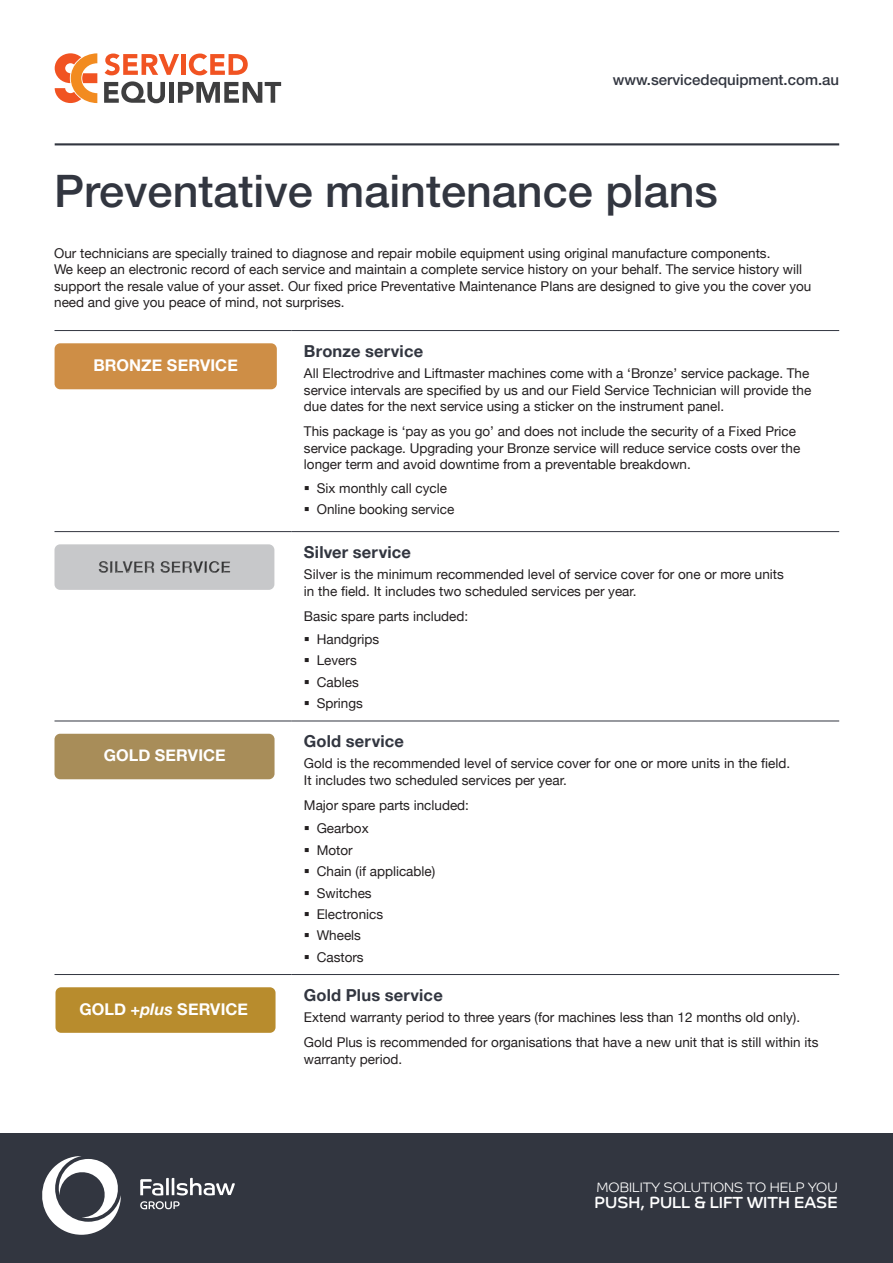
<style>
.page{position:relative;width:893px;height:1263px;background:#fff}
.page>*{position:absolute;margin:0;border:0;box-sizing:border-box;transform-origin:0 0}
.t1{font:500 45px "Helvetica Neue";color:#323640}
.TH{font:700 16.5px "Helvetica Neue";letter-spacing:.01em;color:#323640}
.Head_1{font:700 16.2px "Helvetica Neue";letter-spacing:.005em;color:#fff}
.t2{font:16.2px "Co Headline";color:#fff}
.t3{font:700 16.2px "Helvetica Neue";letter-spacing:.01em;color:#4b4c4d}
.t4{font:500 15px "Helvetica Neue";color:#323640}
.t5{font:300 13.65px "Co Headline";color:#fff}
.Body{font:13.5px/16.5px "Helvetica Neue";color:#231f20}
.s1{font-style:italic}
</style>
<div class="page">
<hr style="left:55px;top:143px;width:784px;height:2px;background:#323640">
<svg style="left:105px;top:54px;width:74px;height:21px"></svg>
<div style="left:181px;top:54px;width:5px;height:21px;background:#f15322"></div>
<svg style="left:189px;top:54px;width:59px;height:21px"></svg>
<svg style="left:104px;top:81px;width:61px;height:22px"></svg>
<div style="left:169px;top:82px;width:5px;height:21px;background:#3e3e3f"></div>
<svg style="left:178px;top:82px;width:103px;height:21px"></svg>
<svg style="left:55px;top:53px;width:42px;height:50px"></svg>
<div style="left:0;top:1133px;width:893px;height:130px;background:#323640"></div>
<svg style="left:140px;top:1178px;width:95px;height:17px"></svg>
<svg style="left:140px;top:1201px;width:40px;height:8px"></svg>
<svg style="left:42px;top:1156px;width:79px;height:79px"></svg>
<hr style="left:54px;top:531px;width:237px;height:1px;background:#323640">
<hr style="left:291px;top:531px;width:548px;height:1px;background:#323640">
<hr style="left:54px;top:721px;width:237px;height:1px;background:#323640">
<hr style="left:291px;top:721px;width:548px;height:1px;background:#323640">
<hr style="left:54px;top:974px;width:237px;height:1px;background:#323640">
<hr style="left:291px;top:974px;width:548px;height:1px;background:#323640">
<hr style="left:54px;top:330px;width:237px;height:1px;background:#323640">
<hr style="left:291px;top:330px;width:548px;height:1px;background:#323640">
<div style="left:55px;top:343px;width:222px;height:46px;background:#ce8e46;border-radius:6px"></div>
<div style="left:54px;top:544px;width:220px;height:46px;background:#c7c8ca;border-radius:6px"></div>
<div style="left:90px;top:553px;width:149px;height:23px;background:#231f20;opacity:.75"></div>
<div style="left:54px;top:734px;width:221px;height:45px;background:#a88d59;border-radius:6px"></div>
<div style="left:55px;top:987px;width:221px;height:46px;background:#b88c2d;border-radius:6px"></div>
<p class="t4" style="left:613px;top:67px;width:228px">www.servicedequipment.com.au</p>
<p class="t1" style="left:54px;top:155px;width:665px">Preventative maintenance plans</p>
<p class="Body" style="left:54px;top:245px;width:759px">Our technicians are specially trained to diagnose and repair mobile equipment using original manufacture components.<br>We keep an electronic record of each service and maintain a complete service history on your behalf. The service history will support the resale value of your asset. Our fixed price Preventative Maintenance Plans are designed to give you the cover you need and give you peace of mind, not surprises.</p>
<p class="Head_1" style="left:93px;top:353px;width:146px">BRONZE SERVICE</p>
<p class="t3" style="left:98px;top:554px;width:134px">SILVER SERVICE</p>
<p class="Head_1" style="left:104px;top:743px;width:124px">GOLD SERVICE</p>
<p class="Head_1" style="left:79px;top:996px;width:170px">GOLD <span class="s1">+plus</span> SERVICE</p>
<p class="TH" style="left:304px;top:338px;width:121px">Bronze service</p>
<p class="Body" style="left:304px;top:366px;width:509px">All Electrodrive and Liftmaster machines come with a ‘Bronze’ service package. The service intervals are specified by us and our Field Service Technician will provide the due dates for the next service using a sticker on the instrument panel.</p>
<p class="Body" style="left:304px;top:424px;width:498px">This package is ‘pay as you go’ and does not include the security of a Fixed Price service package. Upgrading your Bronze service will reduce service costs over the longer term and avoid downtime from a preventable breakdown.</p>
<p class="Body" style="left:304px;top:480px;width:145px">▪ Six monthly call cycle</p>
<p class="Body" style="left:304px;top:502px;width:152px">▪ Online booking service</p>
<p class="TH" style="left:304px;top:539px;width:108px">Silver service</p>
<p class="Body" style="left:304px;top:567px;width:481px">Silver is the minimum recommended level of service cover for one or more units in the field. It includes two scheduled services per year.</p>
<p class="Body" style="left:304px;top:608px;width:166px">Basic spare parts included:</p>
<p class="Body" style="left:304px;top:632px;width:77px">▪ Handgrips</p>
<p class="Body" style="left:304px;top:653px;width:54px">▪ Levers</p>
<p class="Body" style="left:304px;top:674px;width:56px">▪ Cables</p>
<p class="Body" style="left:304px;top:696px;width:61px">▪ Springs</p>
<p class="TH" style="left:304px;top:728px;width:101px">Gold service</p>
<p class="Body" style="left:304px;top:756px;width:488px">Gold is the recommended level of service cover for one or more units in the field.<br>It includes two scheduled services per year.</p>
<p class="Body" style="left:304px;top:798px;width:167px">Major spare parts included:</p>
<p class="Body" style="left:304px;top:821px;width:66px">▪ Gearbox</p>
<p class="Body" style="left:304px;top:842px;width:50px">▪ Motor</p>
<p class="Body" style="left:304px;top:864px;width:133px">▪ Chain (if applicable)</p>
<p class="Body" style="left:304px;top:885px;width:69px">▪ Switches</p>
<p class="Body" style="left:304px;top:907px;width:81px">▪ Electronics</p>
<p class="Body" style="left:304px;top:928px;width:59px">▪ Wheels</p>
<p class="Body" style="left:304px;top:949px;width:61px">▪ Castors</p>
<p class="TH" style="left:304px;top:982px;width:140px">Gold Plus service</p>
<p class="Body" style="left:304px;top:1010px;width:498px">Extend warranty period to three years (for machines less than 12 months old only).</p>
<p class="Body" style="left:304px;top:1035px;width:516px">Gold Plus is recommended for organisations that have a new unit that is still within its warranty period.</p>
<p class="t5" style="left:596px;top:1179px;width:243px">MOBILITY SOLUTIONS TO HELP YOU</p>
<p class="t2" style="left:595px;top:1193px;width:245px">PUSH, PULL &amp; LIFT WITH EASE</p>
</div>
